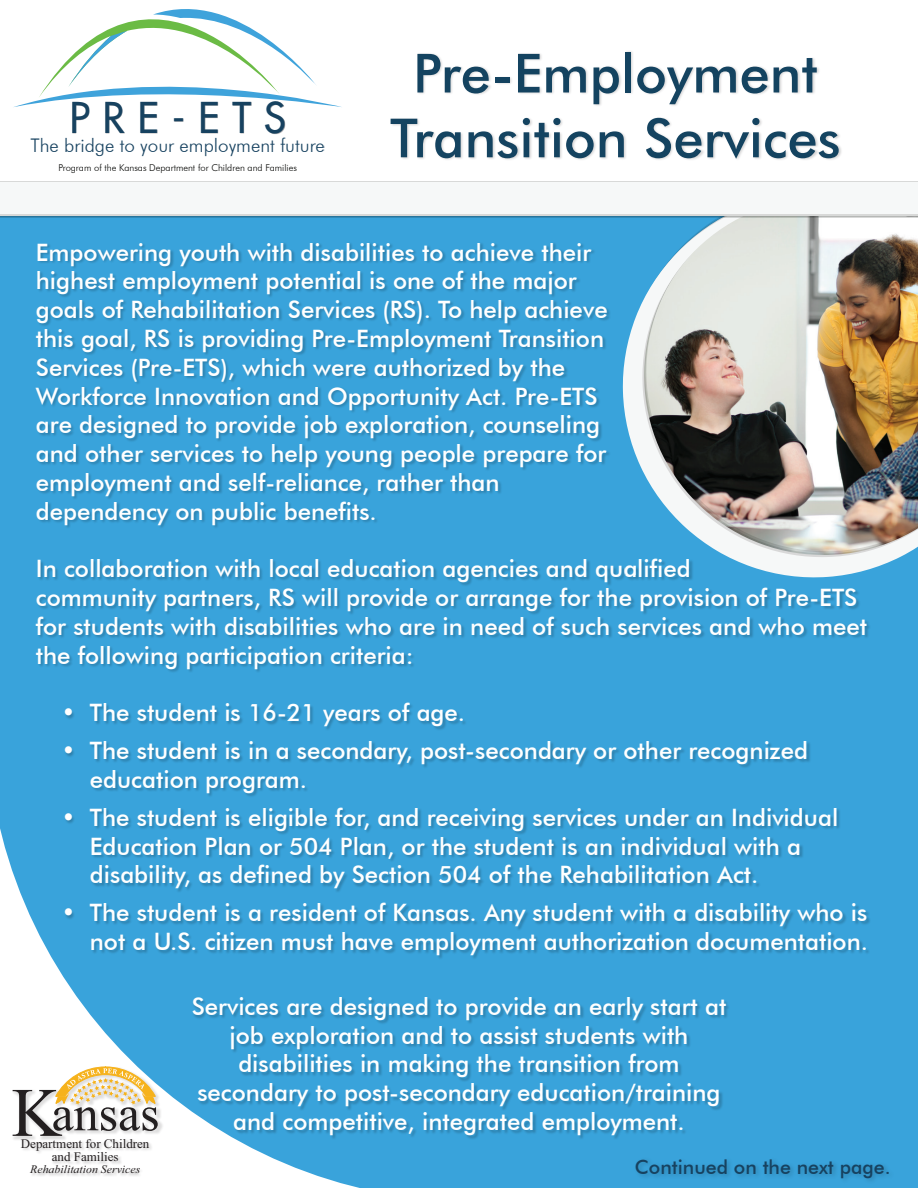
<style>
.page{position:relative;width:918px;height:1188px;background:#fff}
.page>*{position:absolute;margin:0;border:0;box-sizing:border-box;transform-origin:0 0}
.t1{font:500 54px/64.8px "Futura BT";color:#144360;text-align:center}
.t2{font:500 41.4px "Futura Std";letter-spacing:.305em;color:#174260}
.t3{font:500 24px/28.8px "Futura BT";color:#fff}
.t4{font:500 19.5px "Futura BT";color:#174260}
.t5{font:300 18.75px "Futura BT";color:#174260}
.t6{font:13.05px/13px "Times New Roman";color:#231f20;text-align:center}
.t7{font:italic 11.4px "Times New Roman";color:#231f20}
.t8{font:300 9.45px "Futura BT";color:#040503}
</style>
<div class="page">
<svg style="left:14px;top:9px;width:310px;height:98px"></svg>
<img style="left:69px;top:97px;width:217px;height:38px">
<div style="left:0;top:183px;width:918px;height:1005px;background:#39a3db"></div>
<img style="left:37px;top:243px;width:833px;height:896px">
<img style="left:612px;top:217px;width:258px;height:365px">
<img style="left:622px;top:217px;width:296px;height:362px">
<svg style="left:0;top:216px;width:918px;height:1px"></svg>
<div style="left:0;top:181px;width:918px;height:35px;background:#d8d9d8"></div>
<div style="left:0;top:182px;width:918px;height:32px;background:#f6f8f8"></div>
<svg style="left:0;top:714px;width:474px;height:474px"></svg>
<img style="left:10px;top:1065px;width:156px;height:114px">
<svg style="left:13px;top:1067px;width:145px;height:69px;background:#cdc6b5"></svg>
<img style="left:324px;top:51px;width:518px;height:109px">
<h2 class="t2" style="left:69px;top:92px;width:218px">PRE-ETS</h2>
<p class="t5" style="left:30px;top:134px;width:296px">The bridge to your employment future</p>
<p class="t8" style="left:58px;top:162px;width:240px">Program of the Kansas Department for Children and Families</p>
<h1 class="t1" style="left:390px;top:40px;width:452px">Pre-Employment<br>Transition Services</h1>
<p class="t3" style="left:36px;top:238px;width:573px">Empowering youth with disabilities to achieve their highest employment potential is one of the major goals of Rehabilitation Services (RS). To help achieve this goal, RS is providing Pre-Employment Transition Services (Pre-ETS), which were authorized by the Workforce Innovation and Opportunity Act. Pre-ETS are designed to provide job exploration, counseling and other services to help young people prepare for employment and self-reliance, rather than dependency on public benefits.</p>
<p class="t3" style="left:36px;top:554px;width:833px">In collaboration with local education agencies and qualified<br>community partners, RS will provide or arrange for the provision of Pre-ETS for students with disabilities who are in need of such services and who meet the following participation criteria:</p>
<p class="t3" style="left:61px;top:698px;width:405px">• The student is 16-21 years of age.</p>
<p class="t3" style="left:90px;top:736px;width:720px;text-indent:-28px">• The student is in a secondary, post-secondary or other recognized education program.</p>
<p class="t3" style="left:90px;top:803px;width:750px;text-indent:-28px">• The student is eligible for, and receiving services under an Individual<br>Education Plan or 504 Plan, or the student is an individual with a disability, as defined by Section 504 of the Rehabilitation Act.</p>
<p class="t3" style="left:61px;top:898px;width:808px;text-align:right">• The student is a resident of Kansas. Any student with a disability who is not a U.S. citizen must have employment authorization documentation.</p>
<p class="t6" style="left:21px;top:1136px;width:130px">Department for Children and Families</p>
<p class="t7" style="left:30px;top:1161px;width:112px">Rehabilitation Services</p>
<p class="t3" style="left:192px;top:992px;width:536px;text-align:center">Services are designed to provide an early start at job exploration and to assist students with disabilities in making the transition from secondary to post-secondary education/training and competitive, integrated employment.</p>
<p class="t4" style="left:635px;top:1155px;width:257px">Continued on the next page.</p>
</div>
